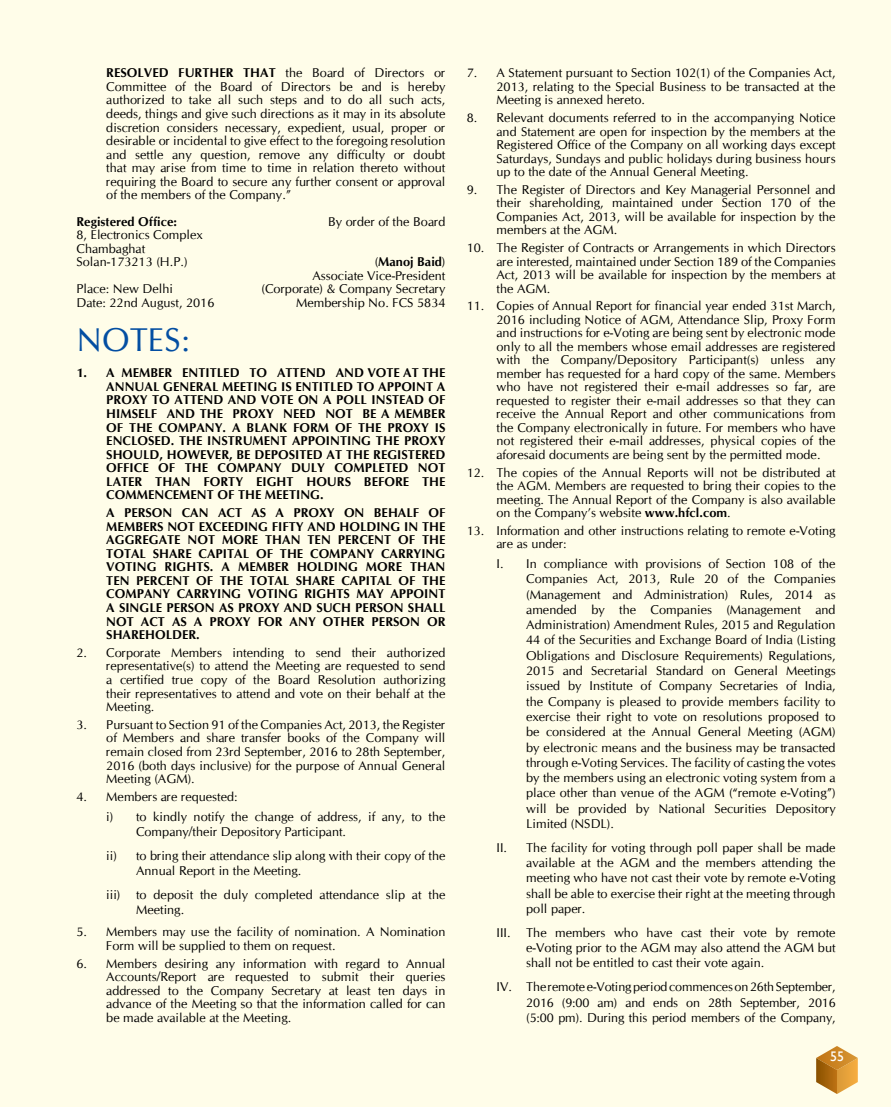
<style>
.page{position:relative;width:891px;height:1107px;background:#fffde9}
.page>*{position:absolute;margin:0;border:0;box-sizing:border-box;transform-origin:0 0}
.t1{font:33px "Cg Omega";color:#034ea2}
.t2{font:13.8px "Gill Sans";color:#fff}
.t3{font:12.75px/13.5px "Cg Omega";color:#000;text-align:justify}
.t4{font:700 12.75px/13.5px "Cg Omega";color:#000;text-align:justify}
.s1{font-weight:700}
</style>
<div class="page">
<svg style="left:816px;top:1046px;width:42px;height:48px"></svg>
<p class="t3" style="left:106px;top:66px;width:341px"><span class="s1">RESOLVED FURTH ER THAT</span> the Board of Directors or Committee of the Board of Directors be and is hereby authorized to take all such steps and to do all such acts, deeds, things and give such directions as it may in its absolute discretion considers necessary, expedient, usual, proper or desirable or incidental to give effect to the foregoing resolution and settle any question, remove any difficulty or doubt that may arise from time to time in relation thereto without requiring the Board to secure any further consent or approval of the members of the Company.”</p>
<p class="t4" style="left:77px;top:215px;width:102px">Registered Office:</p>
<p class="t3" style="left:328px;top:215px;width:119px">By order of the Board</p>
<p class="t3" style="left:77px;top:228px;width:128px;text-align:left">8, Electronics Complex<br>Chambaghat<br>Solan-173213 (H.P.)</p>
<p class="t3" style="left:312px;top:255px;width:135px;text-align:right">(<span class="s1">Manoj Baid</span>)<br>Associate Vice-President</p>
<p class="t3" style="left:77px;top:282px;width:98px">Place: New Delhi</p>
<p class="t3" style="left:262px;top:282px;width:185px">(Corporate) &amp; Company Secretary</p>
<p class="t3" style="left:77px;top:296px;width:139px">Date: 22nd August, 2016</p>
<p class="t3" style="left:296px;top:296px;width:151px">Membership No. FCS 5834</p>
<h1 class="t1" style="left:77px;top:321px;width:115px">NOTES:</h1>
<p class="t4" style="left:106px;top:366px;width:341px;text-indent:-30px">1. A MEMBER ENTITLED TO ATTEND AND VOTE AT TH E ANNUAL GENERAL MEETING IS ENTITLED TO APPOINT A PROXY TO ATTEND AND VOTE ON A POLL INSTEAD OF H IMSELF AND TH E PROXY NEED NOT BE A MEMBER OF TH E COMPANY. A BLANK FORM OF TH E PROXY IS ENCLOSED. TH E INSTRUMENT APPOINTING TH E PROXY SHOULD, HOWEVER, BE DEPOSITED AT TH E REGISTERED OFFICE OF TH E COMPANY DULY COMPLETED NOT LATER THAN FORTY EIGHT HOURS BEFORE TH E COMMENCEMENT OF TH E MEETING.</p>
<p class="t4" style="left:106px;top:506px;width:341px">A PERSON CAN ACT AS A PROXY ON BEHALF OF MEMBERS NOT EXCEEDING FIFTY AND HOLDING IN TH E AGGREGATE NOT MORE THAN TEN PERCENT OF TH E TOTAL SHARE CAPITAL OF TH E COMPANY CARRYING VOTING RIGHTS. A MEMBER HOLDING MORE THAN TEN PERCENT OF TH E TOTAL SHARE CAPITAL OF TH E COMPANY CARRYING VOTING RIGHTS MAY APPOINT A SINGLE PERSON AS PROXY AND SUCH PERSON SHALL NOT ACT AS A PROXY FOR ANY OTH ER PERSON OR SHAREHOLDER.</p>
<p class="t3" style="left:106px;top:646px;width:341px;text-indent:-30px">2. Corporate Members intending to send their authorized representative(s) to attend the Meeting are requested to send a certified true copy of the Board Resolution authorizing their representatives to attend and vote on their behalf at the Meeting.</p>
<p class="t3" style="left:106px;top:718px;width:341px;text-indent:-30px">3. Pursuant to Section 91 of the Companies Act, 2013, the Register of Members and share transfer books of the Company will remain closed from 23rd September, 2016 to 28th September, 2016 (both days inclusive) for the purpose of Annual General Meeting (AGM).</p>
<p class="t3" style="left:106px;top:787px;width:341px;line-height:19.6px;text-indent:-30px">4. Members are requested:<br>i) to kindly notify the change of address, if any, to the</p>
<p class="t3" style="left:106px;top:820px;width:341px;line-height:23.9px;text-indent:30px">Company/their Depository Participant.<br>ii) to bring their attendance slip along with their copy of the</p>
<p class="t3" style="left:106px;top:859px;width:341px;line-height:23.9px;text-indent:30px">Annual Report in the Meeting.<br>iii) to deposit the duly completed attendance slip at the</p>
<p class="t3" style="left:136px;top:903px;width:50px">Meeting.</p>
<p class="t3" style="left:106px;top:925px;width:341px;text-indent:-30px">5. Members may use the facility of nomination. A Nomination<br>Form will be supplied to them on request.</p>
<p class="t3" style="left:106px;top:957px;width:341px;text-indent:-30px">6. Members desiring any information with regard to Annual Accounts/Report are requested to submit their queries addressed to the Company Secretary at least ten days in advance of the Meeting so that the information called for can be made available at the Meeting.</p>
<p class="t3" style="left:496px;top:66px;width:341px;text-indent:-30px">7. A Statement pursuant to Section 102(1) of the Companies Act, 2013, relating to the Special Business to be transacted at the Meeting is annexed hereto.</p>
<p class="t3" style="left:496px;top:111px;width:341px;text-indent:-30px">8. Relevant documents referred to in the accompanying Notice and Statement are open for inspection by the members at the Registered Office of the Company on all working days except Saturdays, Sundays and public holidays during business hours up to the date of the Annual General Meeting.</p>
<p class="t3" style="left:496px;top:183px;width:341px;text-indent:-30px">9. The Register of Directors and Key Managerial Personnel and their shareholding, maintained under Section 170 of the Companies Act, 2013, will be available for inspection by the members at the AGM.</p>
<p class="t3" style="left:496px;top:241px;width:341px;text-indent:-30px">10. The Register of Contracts or Arrangements in which Directors are interested, maintained under Section 189 of the Companies Act, 2013 will be available for inspection by the members at the AGM.</p>
<p class="t3" style="left:496px;top:299px;width:341px;text-indent:-30px">11. Copies of Annual Report for financial year ended 31st March, 2016 including Notice of AGM, Attendance Slip, Proxy Form and instructions for e-Voting are being sent by electronic mode only to all the members whose email addresses are registered with the Company/Depository Participant(s) unless any member has requested for a hard copy of the same. Members who have not registered their e-mail addresses so far, are requested to register their e-mail addresses so that they can receive the Annual Report and other communications from the Company electronically in future. For members who have not registered their e-mail addresses, physical copies of the aforesaid documents are being sent by the permitted mode.</p>
<p class="t3" style="left:496px;top:466px;width:341px;text-indent:-30px">12. The copies of the Annual Reports will not be distributed at the AGM. Members are requested to bring their copies to the meeting. The Annual Report of the Company is also available on the Company’s website <span class="s1">www.hfcl.com</span>.</p>
<p class="t3" style="left:496px;top:524px;width:341px;text-indent:-30px">13. Information and other instructions relating to remote e-Voting are as under:</p>
<p class="t3" style="left:526px;top:556px;width:311px;line-height:15.3px;text-indent:-30px">I. In compliance with provisions of Section 108 of the Companies Act, 2013, Rule 20 of the Companies (Management and Administration) Rules, 2014 as amended by the Companies (Management and Administration) Amendment Rules, 2015 and Regulation 44 of the Securities and Exchange Board of India (Listing Obligations and Disclosure Requirements) Regulations, 2015 and Secretarial Standard on General Meetings issued by Institute of Company Secretaries of India, the Company is pleased to provide members facility to exercise their right to vote on resolutions proposed to be considered at the Annual General Meeting (AGM) by electronic means and the business may be transacted through e-Voting Services. The facility of casting the votes by the members using an electronic voting system from a place other than venue of the AGM (“remote e-Voting”) will be provided by National Securities Depository Limited (NSDL).</p>
<p class="t3" style="left:526px;top:840px;width:311px;line-height:15.3px;text-indent:-30px">II. The facility for voting through poll paper shall be made available at the AGM and the members attending the meeting who have not cast their vote by remote e-Voting shall be able to exercise their right at the meeting through poll paper.</p>
<p class="t3" style="left:526px;top:925px;width:311px;line-height:15.3px;text-indent:-30px">III. The members who have cast their vote by remote e-Voting prior to the AGM may also attend the AGM but shall not be entitled to cast their vote again.</p>
<p class="t3" style="left:526px;top:980px;width:311px;line-height:15.3px;text-indent:-30px">IV. The remote e-Voting period commences on 26th September, 2016 (9:00 am) and ends on 28th September, 2016 (5:00 pm). During this period members of the Company,</p>
<p class="t2" style="left:830px;top:1049px;width:15px">55</p>
</div>
